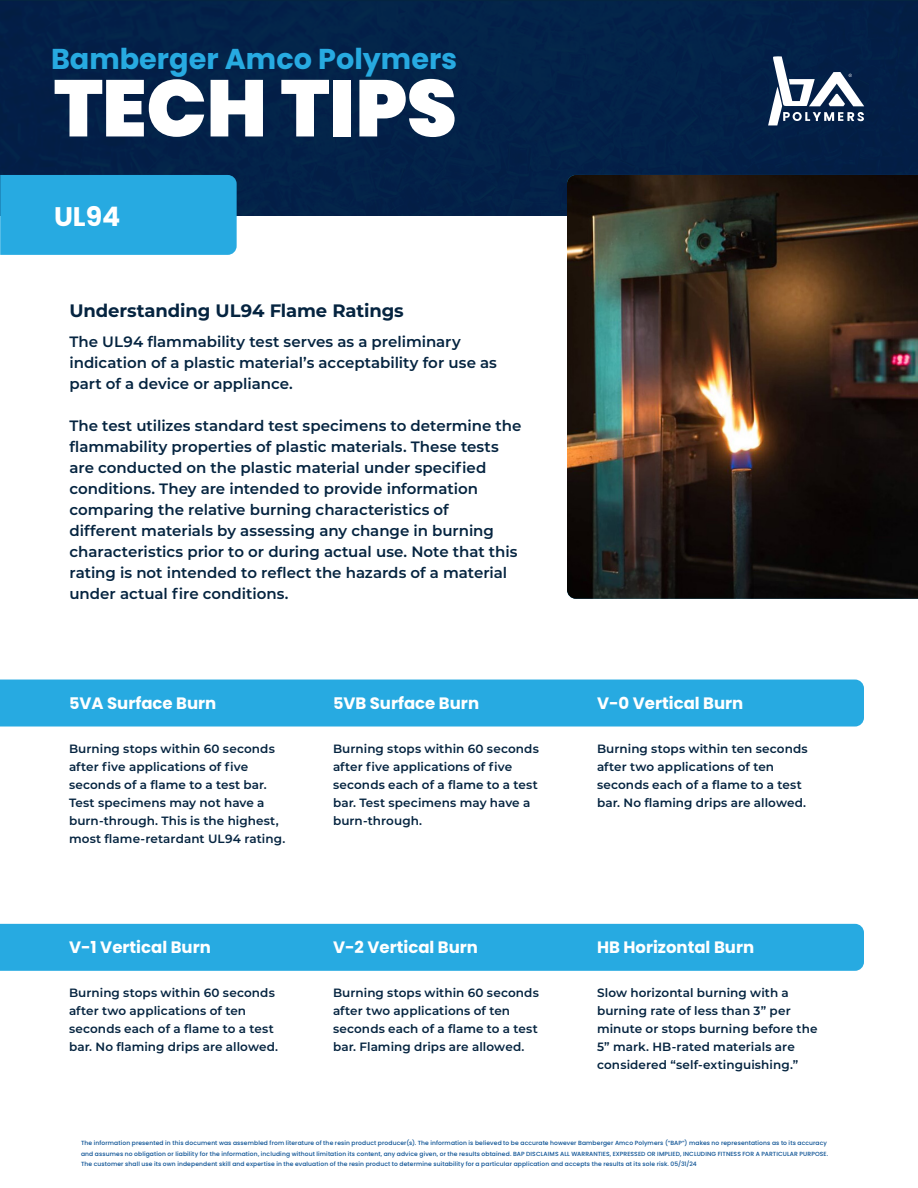
<style>
.page{position:relative;width:918px;height:1188px;background:#fff}
.page>*{position:absolute;margin:0;border:0;box-sizing:border-box;transform-origin:0 0}
.t1{font:900 79.95px "Poppins";letter-spacing:-.005em;color:#fff}
.t2{font:700 28.65px "Poppins";color:#27aae1}
.t3{font:700 26.85px "Poppins";color:#fff}
.t4{font:700 18px "Montserrat";letter-spacing:-.005em;color:#052440}
.t5{font:700 16.5px "Poppins";color:#fff}
.t6{font:600 15px/21px "Montserrat";color:#052440}
.t7{font:600 12px/18px "Montserrat";letter-spacing:.01em;color:#052440}
.t8{font:500 6px/10.5px "Poppins";letter-spacing:.02em;color:#0a5093}
.s1{font-size:16.05px}
</style>
<div class="page">
<div style="left:0;top:0;width:918px;height:216px;background:#032149"></div>
<svg style="left:768px;top:56px;width:96px;height:69px"></svg>
<img style="left:567px;top:175px;width:351px;height:424px">
<div style="left:0;top:175px;width:237px;height:80px;background:#27aae1"></div>
<div style="left:0;top:680px;width:864px;height:47px;background:#27aae1"></div>
<div style="left:0;top:924px;width:864px;height:47px;background:#27aae1"></div>
<p class="t2" style="left:51px;top:43px;width:408px">Bamberger Amco Polymers</p>
<p class="t1" style="left:54px;top:62px;width:405px">TECH TIPS</p>
<p class="t3" style="left:54px;top:201px;width:68px">UL94</p>
<p class="t4" style="left:69px;top:298px;width:336px">Understanding UL94 Flame Ratings</p>
<p class="t6" style="left:69px;top:330px;width:429px">The UL94 flammability test serves as a preliminary indication of a plastic material’s acceptability for use as part of a device or appliance.</p>
<p class="t6" style="left:69px;top:414px;width:453px">The test utilizes standard test specimens to determine the flammability properties of plastic materials. These tests are conducted on the plastic material under specified conditions. They are intended to provide information comparing the relative burning characteristics of<br>different materials by assessing any change in burning characteristics prior to or during actual use. Note that this rating is not intended to reflect the hazards of a material under actual fire conditions.</p>
<p class="t5" style="left:69px;top:693px;width:149px"><span class="s1">5</span>VA Surface Burn</p>
<p class="t7" style="left:69px;top:739px;width:218px">Burning stops within 60 seconds after five applications of five seconds of a flame to a test bar.<br>Test specimens may not have a burn-through. This is the highest, most flame-retardant UL94 rating.</p>
<p class="t5" style="left:69px;top:938px;width:143px">V-1 Vertical Burn</p>
<p class="t7" style="left:69px;top:984px;width:211px">Burning stops within 60 seconds after two applications of ten seconds each of a flame to a test bar. No flaming drips are allowed.</p>
<p class="t5" style="left:333px;top:693px;width:148px"><span class="s1">5</span>VB Surface Burn</p>
<p class="t7" style="left:333px;top:739px;width:207px">Burning stops within 60 seconds after five applications of five seconds each of a flame to a test bar. Test specimens may have a burn-through.</p>
<p class="t5" style="left:333px;top:938px;width:147px">V-2 Vertical Burn</p>
<p class="t7" style="left:333px;top:984px;width:207px">Burning stops within 60 seconds after two applications of ten seconds each of a flame to a test bar. Flaming drips are allowed.</p>
<p class="t5" style="left:597px;top:693px;width:148px">V-0 Vertical Burn</p>
<p class="t7" style="left:597px;top:739px;width:212px">Burning stops within ten seconds after two applications of ten seconds each of a flame to a test bar. No flaming drips are allowed.</p>
<p class="t5" style="left:597px;top:938px;width:159px">HB Horizontal Burn</p>
<p class="t7" style="left:597px;top:984px;width:222px">Slow horizontal burning with a burning rate of less than 3” per minute or stops burning before the<br>5” mark. HB-rated materials are considered “self-extinguishing.”</p>
<p class="t8" style="left:81px;top:1138px;width:749px">The information presented in this document was assembled from literature of the resin product producer(s). The information is believed to be accurate however Bamberger Amco Polymers (“BAP”) makes no representations as to its accuracy and assumes no obligation or liability for the information, including without limitation its content, any advice given, or the results obtained. BAP DISCLAIMS ALL WARRANTIES, EXPRESSED OR IMPLIED, INCLUDING FITNESS FOR A PARTICULAR PURPOSE.<br>The customer shall use its own independent skill and expertise in the evaluation of the resin product to determine suitability for a particular application and accepts the results at its sole risk. 05/31/24</p>
</div>
